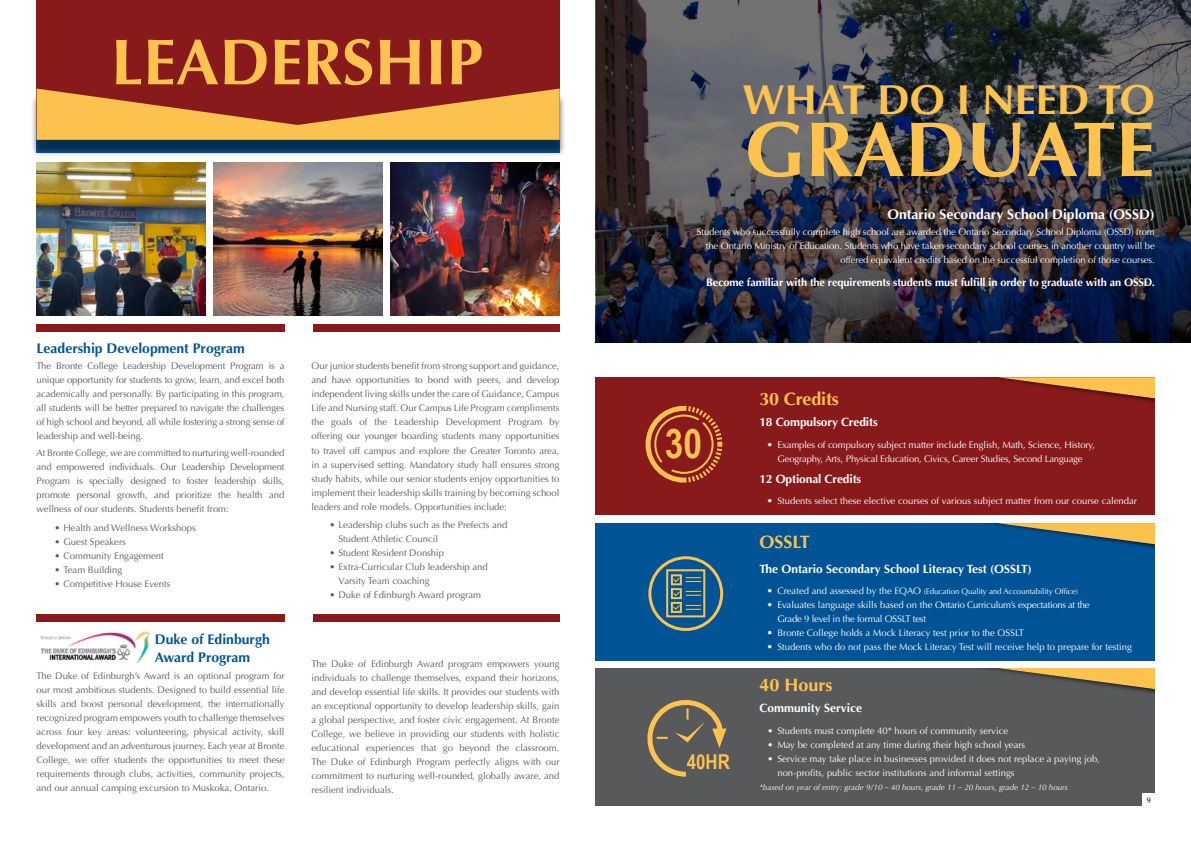
<style>
.page{position:relative;width:1191px;height:842px;background:#fff}
.page>*{position:absolute;margin:0;border:0;box-sizing:border-box;transform-origin:0 0}
.t1{font:700 78px "Optima";color:#fec34e}
.t2{font:700 65px "Optima";color:#fec34e}
.t3{font:700 42px "Optima";color:#fec34e}
.t4{font:700 40.8px "Arial Narrow";color:#fec34e}
.t5{font:700 20.5px "Arial Narrow";color:#fec34e}
.t6{font:700 18px "Optima";letter-spacing:-.005em;color:#fec34e}
.t7{font:700 14px/18px "Optima";color:#005496}
.t8{font:700 14px "Optima";color:#fff}
.t9{font:700 12px "Optima";color:#fff}
.t10{font:700 11px "Optima";letter-spacing:-.01em;color:#fff}
.t11{font:9.5px/14px "Optima";color:#58595b;text-align:justify}
.t12{font:9.5px/14px "Optima";letter-spacing:-.01em;color:#fff}
.t13{font:8px "Optima";letter-spacing:-.01em;color:#fff}
.t14{font:italic 8px "Optima";color:#fff}
.t15{font:8px "Times";color:#000}
.s1{font-family:"Avenir";font-weight:300}
.s2{font-family:"Avenir";font-weight:300;font-size:9.5px}
.s3{font-size:9.5px}
</style>
<div class="page">
<img style="left:390px;top:163px;width:169px;height:153px">
<img style="left:213px;top:163px;width:169px;height:153px">
<img style="left:36px;top:163px;width:169px;height:153px">
<div style="left:596px;top:377px;width:559px;height:138px;background:#891a1c"></div>
<div style="left:596px;top:523px;width:559px;height:138px;background:#005496"></div>
<img style="left:982px;top:523px;width:173px;height:26px">
<svg style="left:997px;top:523px;width:158px;height:21px"></svg>
<div style="left:596px;top:668px;width:559px;height:138px;background:#58595b"></div>
<svg style="left:596px;top:0;width:595px;height:342px;background:#373944"></svg>
<div style="left:1142px;top:794px;width:13px;height:12px;background:#fff"></div>
<svg style="left:645px;top:405px;width:78px;height:78px"></svg>
<div style="left:648px;top:556px;width:75px;height:75px;border:3px solid #fec34e;border-radius:50%"></div>
<div style="left:666px;top:569px;width:39px;height:48px;border:2px solid #fec34e"></div>
<div style="left:671px;top:574px;width:11px;height:11px;border:2px solid #fec34e"></div>
<div style="left:671px;top:588px;width:11px;height:11px;border:2px solid #fec34e"></div>
<div style="left:671px;top:602px;width:11px;height:11px;border:2px solid #fec34e"></div>
<svg style="left:672px;top:577px;width:29px;height:5px"></svg>
<svg style="left:672px;top:591px;width:29px;height:5px"></svg>
<svg style="left:672px;top:604px;width:29px;height:6px"></svg>
<svg style="left:647px;top:700px;width:79px;height:77px"></svg>
<img style="left:982px;top:377px;width:173px;height:26px">
<img style="left:984px;top:668px;width:171px;height:25px">
<div style="left:36px;top:325px;width:248px;height:7px;background:#891a1c"></div>
<div style="left:313px;top:325px;width:246px;height:7px;background:#891a1c"></div>
<div style="left:36px;top:614px;width:248px;height:7px;background:#891a1c"></div>
<div style="left:313px;top:614px;width:246px;height:7px;background:#891a1c"></div>
<div style="left:37px;top:0;width:523px;height:152px;background:#891a1c"></div>
<div style="left:31px;top:94px;width:535px;height:63px;background:#000;opacity:.5"></div>
<svg style="left:37px;top:89px;width:523px;height:51px"></svg>
<img style="left:41px;top:631px;width:109px;height:32px">
<h2 class="t2" style="left:111px;top:24px;width:373px">LEADERSHIP</h2>
<h3 class="t7" style="left:37px;top:339px;width:210px">Leadership Development Program</h3>
<p class="t11" style="left:37px;top:359px;width:249px">The Bronte College Leadership Development Program is a unique opportunity for students to grow, learn, and excel both academically and personally. By participating in this program, all students will be better prepared to navigate the challenges of high school and beyond, all while fostering a strong sense of leadership and well-being.</p>
<p class="t11" style="left:37px;top:446px;width:249px">At Bronte College, we are committed to nurturing well-rounded and empowered individuals. Our Leadership Development Program is specially designed to foster leadership skills, promote personal growth, and prioritize the health and wellness of our students. Students benefit from:</p>
<p class="t11" style="left:55px;top:521px;width:143px">• Health and Wellness Workshops</p>
<p class="t11" style="left:55px;top:535px;width:73px">• Guest Speakers</p>
<p class="t11" style="left:55px;top:549px;width:111px">• Community Engagement</p>
<p class="t11" style="left:55px;top:563px;width:69px">• Team Building</p>
<p class="t11" style="left:55px;top:577px;width:117px">• Competitive House Events</p>
<p class="t11" style="left:311px;top:359px;width:249px">Our junior students benefit from strong support and guidance, and have opportunities to bond with peers, and develop independent living skills under the care of Guidance, Campus Life and Nursing staff. Our Campus Life Program compliments the goals of the Leadership Development Program by offering our younger boarding students many opportunities to travel off campus and explore the Greater Toronto area, in a supervised setting. Mandatory study hall ensures strong study habits, while our senior students enjoy opportunities to implement their leadership skills training by becoming school leaders and role models. Opportunities include:</p>
<p class="t11" style="left:338px;top:518px;width:170px;text-indent:-9px">• Leadership clubs such as the Prefects and<br>Student Athletic Council</p>
<p class="t11" style="left:329px;top:546px;width:116px">• Student Resident Donship</p>
<p class="t11" style="left:338px;top:560px;width:151px;text-indent:-9px">• Extra-Curricular Club leadership and<br>Varsity Team coaching</p>
<p class="t11" style="left:329px;top:588px;width:153px">• Duke of Edinburgh Award program</p>
<h3 class="t7" style="left:155px;top:630px;width:116px">Duke of Edinburgh<br>Award Program</h3>
<p class="t11" style="left:37px;top:669px;width:249px">The Duke of Edinburgh’s Award is an optional program for our most ambitious students. Designed to build essential life skills and boost personal development, the internationally recognized program empowers youth to challenge themselves across four key areas: volunteering, physical activity, skill development and an adventurous journey. Each year at Bronte College, we offer students the opportunities to meet these requirements through clubs, activities, community projects, and our annual camping excursion to Muskoka, Ontario.</p>
<p class="t11" style="left:311px;top:657px;width:249px">The Duke of Edinburgh Award program empowers young individuals to challenge themselves, expand their horizons, and develop essential life skills. It provides our students with an exceptional opportunity to develop leadership skills, gain a global perspective, and foster civic engagement. At Bronte College, we believe in providing our students with holistic educational experiences that go beyond the classroom.<br>The Duke of Edinburgh Program perfectly aligns with our commitment to nurturing well-rounded, globally aware, and resilient individuals.</p>
<h3 class="t3" style="left:742px;top:76px;width:414px">WHAT DO I NEED TO</h3>
<h1 class="t1" style="left:744px;top:104px;width:412px">GRADUATE</h1>
<h3 class="t8" style="left:887px;top:206px;width:269px">Ontario Secondary School Diploma (OSSD)</h3>
<p class="t12" style="left:697px;top:224px;width:459px;text-align:right">Students who successfully complete high school are awarded the Ontario Secondary School Diploma (OSSD) from the Ontario Ministry of Education. Students who have taken secondary school courses in another country will be offered equivalent credits based on the successful completion of those courses.</p>
<p class="t10" style="left:706px;top:275px;width:450px">Become familiar with the requirements students must fulfill in order to graduate with an OSSD.</p>
<h3 class="t4" style="left:665px;top:413px;width:39px">30</h3>
<h3 class="t5" style="left:687px;top:746px;width:45px">40HR</h3>
<h3 class="t6" style="left:759px;top:389px;width:81px">30 Credits</h3>
<p class="t9" style="left:759px;top:415px;width:120px">18 Compulsory Credits</p>
<p class="t12" style="left:767px;top:437px;width:329px;text-align:center"><span class="s1">•</span> Examples of compulsory subject matter include English, Math, Science, History,<br>Geography, Arts, Physical Education, Civics, Career Studies, Second Language</p>
<p class="t9" style="left:759px;top:472px;width:103px">12 Optional Credits</p>
<p class="t12" style="left:767px;top:494px;width:371px"><span class="s1">•</span> Students select these elective courses of various subject matter from our course calendar</p>
<h3 class="t6" style="left:759px;top:531px;width:52px">OSSLT</h3>
<p class="t9" style="left:759px;top:562px;width:274px">The Ontario Secondary School Literacy Test (OSSLT)</p>
<p class="t13" style="left:767px;top:587px;width:312px"><span class="s2">•</span> <span class="s3">Created and assessed by the EQAO</span> (Education Quality and Accountability Office)</p>
<p class="t12" style="left:777px;top:598px;width:313px;text-indent:-10px"><span class="s1">•</span> Evaluates language skills based on the Ontario Curriculum’s expectations at the<br>Grade 9 level in the formal OSSLT test</p>
<p class="t12" style="left:767px;top:626px;width:258px"><span class="s1">•</span> Bronte College holds a Mock Literacy test prior to the OSSLT</p>
<p class="t12" style="left:767px;top:640px;width:366px"><span class="s1">•</span> Students who do not pass the Mock Literacy Test will receive help to prepare for testing</p>
<h3 class="t6" style="left:759px;top:675px;width:75px">40 Hours</h3>
<p class="t9" style="left:759px;top:701px;width:104px">Community Service</p>
<p class="t12" style="left:767px;top:723px;width:242px">• Students must complete 40* hours of community service</p>
<p class="t12" style="left:767px;top:737px;width:259px">• May be completed at any time during their high school years</p>
<p class="t12" style="left:777px;top:751px;width:324px;text-indent:-10px">• Service may take place in businesses provided it does not replace a paying job, non-profits, public sector institutions and informal settings</p>
<p class="t14" style="left:759px;top:782px;width:310px">*based on year of entry: grade 9/10 – 40 hours, grade 11 – 20 hours, grade 12 – 10 hours</p>
<p class="t15" style="left:1146px;top:793px;width:5px">9</p>
</div>
